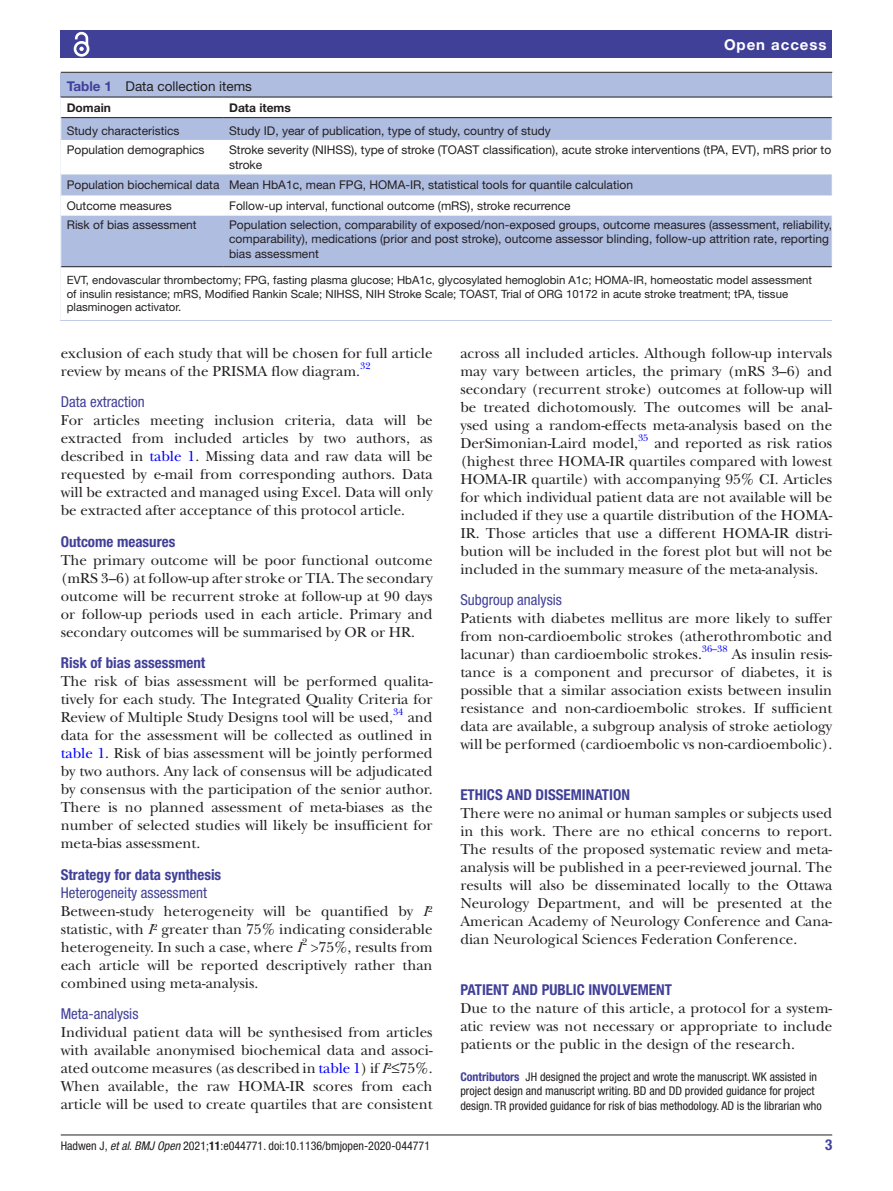
<style>
.page{position:relative;width:893px;height:1191px;background:#fff}
.page>*{position:absolute;margin:0;border:0;box-sizing:border-box;transform-origin:0 0}
.t1{font:15px/18px "New Baskerville";color:#231f20;text-align:justify}
.t2{font:700 condensed 15px "Helvetica Neue LT Std";color:#414099}
.t3{font:condensed 15px "Helvetica Neue LT Std";color:#414099}
.t4{font:700 15px "Helvetica Neue LT Std";letter-spacing:.065em;color:#fff}
.t5{font:13.5px "Helvetica Neue LT Std";color:#231f20}
.t6{font:12px/14.4px "Helvetica Neue LT Std";color:#231f20}
.t7{font:condensed 12px/14.4px "Helvetica Neue LT Std";color:#231f20}
.t8{font:700 12px "Helvetica Neue LT Std";color:#231f20}
.t9{font:11.4px/13.6px "Helvetica Neue LT Std";color:#231f20}
.t10{font:9.9px "New Baskerville";color:#00f}
.t11{font:9.9px "New Baskerville";color:#231f20}
.s1{font-weight:700;color:#414099}
.s2{color:#00f}
.s3{font-style:italic}
.s4{font-weight:700}
</style>
<div class="page">
<hr style="left:61px;top:1134px;width:771px;height:1px;background:#231f20">
<div style="left:61px;top:31px;width:771px;height:27px;background:#414099"></div>
<svg style="left:73px;top:31px;width:17px;height:26px"></svg>
<div style="left:61px;top:73px;width:771px;height:247px;background:#afbde1"></div>
<hr style="left:61px;top:72px;width:771px;height:1px;background:#231f20">
<div style="left:61px;top:98px;width:771px;height:222px;background:#fff"></div>
<svg style="left:61px;top:118px;width:771px;height:148px"></svg>
<hr style="left:61px;top:97px;width:162px;height:1px;background:#231f20">
<hr style="left:61px;top:117px;width:162px;height:1px;background:#231f20">
<hr style="left:223px;top:97px;width:609px;height:1px;background:#231f20">
<hr style="left:223px;top:117px;width:609px;height:1px;background:#231f20">
<hr style="left:61px;top:266px;width:162px;height:1px;background:#231f20">
<hr style="left:223px;top:266px;width:609px;height:1px;background:#231f20">
<svg style="left:60px;top:97px;width:1px;height:43px"></svg>
<svg style="left:60px;top:175px;width:1px;height:41px"></svg>
<hr style="left:67px;top:310px;width:765px;height:2px;background:#fff">
<p class="t4" style="left:724px;top:35px;width:104px">Open access</p>
<p class="t5" style="left:67px;top:78px;width:187px"><span class="s1">Table 1</span> Data collection items</p>
<p class="t8" style="left:67px;top:100px;width:46px">Domain</p>
<p class="t8" style="left:229px;top:100px;width:63px">Data items</p>
<p class="t6" style="left:67px;top:124px;width:114px">Study characteristics</p>
<p class="t6" style="left:229px;top:124px;width:323px">Study ID, year of publication, type of study, country of study</p>
<p class="t6" style="left:67px;top:143px;width:139px">Population demographics</p>
<p class="t6" style="left:229px;top:143px;width:604px">Stroke severity (NIHSS), type of stroke (TOAST classification), acute stroke interventions (tPA, EVT), mRS prior to stroke</p>
<p class="t6" style="left:67px;top:174px;width:568px;line-height:20.5px">Population biochemical data Mean HbA1c, mean FPG, HOMA-IR, statistical tools for quantile calculation<br>Outcome measures</p>
<p class="t6" style="left:229px;top:198px;width:343px">Follow-up interval, functional outcome (mRS), stroke recurrence</p>
<p class="t6" style="left:67px;top:217px;width:131px">Risk of bias assessment</p>
<p class="t6" style="left:229px;top:217px;width:604px">Population selection, comparability of exposed/non-exposed groups, outcome measures (assessment, reliability, comparability), medications (prior and post stroke), outcome assessor blinding, follow-up attrition rate, reporting bias assessment</p>
<p class="t9" style="left:67px;top:273px;width:747px">EVT, endovascular thrombectomy; FPG, fasting plasma glucose; HbA1c, glycosylated hemoglobin A1c; HOMA-IR, homeostatic model assessment of insulin resistance; mRS, Modified Rankin Scale; NIHSS, NIH Stroke Scale; TOAST, Trial of ORG 10172 in acute stroke treatment; tPA, tissue plasminogen activator.</p>
<p class="t1" style="left:61px;top:344px;width:373px">exclusion of each study that will be chosen for full article review by means of the PRISMA flow diagram.</p>
<p class="t10" style="left:360px;top:360px;width:12px">32</p>
<p class="t3" style="left:61px;top:393px;width:85px">Data extraction</p>
<p class="t1" style="left:61px;top:411px;width:373px">For articles meeting inclusion criteria, data will be extracted from included articles by two authors, as described in <span class="s2">table 1</span>. Missing data and raw data will be requested by e-mail from corresponding authors. Data will be extracted and managed using Excel. Data will only be extracted after acceptance of this protocol article.</p>
<p class="t2" style="left:61px;top:532px;width:116px">Outcome measures</p>
<p class="t1" style="left:61px;top:551px;width:373px">The primary outcome will be poor functional outcome (mRS 3–6) at follow-up after stroke or TIA. The secondary outcome will be recurrent stroke at follow-up at 90 days or follow-up periods used in each article. Primary and secondary outcomes will be summarised by OR or HR.</p>
<p class="t2" style="left:61px;top:654px;width:146px">Risk of bias assessment</p>
<p class="t1" style="left:61px;top:672px;width:373px">The risk of bias assessment will be performed qualita&shy;tively for each study. The Integrated Quality Criteria for Review of Multiple Study Designs tool will be used,</p>
<p class="t10" style="left:393px;top:706px;width:12px">34</p>
<p class="t1" style="left:61px;top:708px;width:373px;text-indent:347px">and data for the assessment will be collected as outlined in <span class="s2">table 1</span>. Risk of bias assessment will be jointly performed by two authors. Any lack of consensus will be adjudicated by consensus with the participation of the senior author.<br>There is no planned assessment of meta-biases as the number of selected studies will likely be insufficient for meta-bias assessment.</p>
<p class="t2" style="left:61px;top:865px;width:162px">Strategy for data synthesis</p>
<p class="t3" style="left:61px;top:883px;width:148px">Heterogeneity assessment</p>
<p class="t1" style="left:61px;top:902px;width:373px">Between-study heterogeneity will be quantified by <span class="s3">I</span>² statistic, with <span class="s3">I</span>² greater than 75% indicating considerable heterogeneity. In such a case, where <span class="s3">I</span></p>
<p class="t11" style="left:302px;top:936px;width:7px">2</p>
<p class="t1" style="left:61px;top:938px;width:373px;text-indent:250px">&gt;75%, results from each article will be reported descriptively rather than combined using meta-analysis.</p>
<p class="t3" style="left:61px;top:1005px;width:79px">Meta-analysis</p>
<p class="t1" style="left:61px;top:1023px;width:373px">Individual patient data will be synthesised from articles with available anonymised biochemical data and associ&shy;ated outcome measures (as described in <span class="s2">table 1</span>) if <span class="s3">I</span>²≤75%.<br>When available, the raw HOMA-IR scores from each article will be used to create quartiles that are consistent</p>
<p class="t1" style="left:460px;top:344px;width:373px">across all included articles. Although follow-up intervals may vary between articles, the primary (mRS 3–6) and secondary (recurrent stroke) outcomes at follow-up will be treated dichotomously. The outcomes will be anal&shy;ysed using a random-effects meta-analysis based on the DerSimonian-Laird model,</p>
<p class="t10" style="left:638px;top:432px;width:12px">35</p>
<p class="t1" style="left:460px;top:434px;width:373px;text-indent:194px">and reported as risk ratios (highest three HOMA-IR quartiles compared with lowest HOMA-IR quartile) with accompanying 95% CI. Articles for which individual patient data are not available will be included if they use a quartile distribution of the HOMA-IR. Those articles that use a different HOMA-IR distri&shy;bution will be included in the forest plot but will not be included in the summary measure of the meta-analysis.</p>
<p class="t3" style="left:460px;top:591px;width:103px">Subgroup analysis</p>
<p class="t1" style="left:460px;top:609px;width:373px">Patients with diabetes mellitus are more likely to suffer from non-cardioembolic strokes (atherothrombotic and lacunar) than cardioembolic strokes.</p>
<p class="t10" style="left:702px;top:643px;width:27px">36–38</p>
<p class="t1" style="left:460px;top:645px;width:373px;text-indent:271px">As insulin resis&shy;tance is a component and precursor of diabetes, it is possible that a similar association exists between insulin resistance and non-cardioembolic strokes. If sufficient data are available, a subgroup analysis of stroke aetiology will be performed (cardioembolic vs non-cardioembolic).</p>
<p class="t2" style="left:460px;top:785px;width:171px">ETHICS AND DISSEMINATION</p>
<p class="t1" style="left:460px;top:804px;width:373px">There were no animal or human samples or subjects used in this work. There are no ethical concerns to report.<br>The results of the proposed systematic review and meta&shy;analysis will be published in a peer-reviewed journal. The results will also be disseminated locally to the Ottawa Neurology Department, and will be presented at the American Academy of Neurology Conference and Cana&shy;dian Neurological Sciences Federation Conference.</p>
<p class="t2" style="left:460px;top:980px;width:213px">PATIENT AND PUBLIC INVOLVEMENT</p>
<p class="t1" style="left:460px;top:998px;width:373px">Due to the nature of this article, a protocol for a system&shy;atic review was not necessary or appropriate to include patients or the public in the design of the research.</p>
<p class="t7" style="left:460px;top:1069px;width:363px"><span class="s1">Contributors</span> JH designed the project and wrote the manuscript. WK assisted in project design and manuscript writing. BD and DD provided guidance for project design. TR provided guidance for risk of bias methodology. AD is the librarian who</p>
<p class="t7" style="left:61px;top:1138px;width:371px">Hadwen J, <span class="s3">et al</span>. <span class="s3">BMJ Open</span> 2021;<span class="s4">11</span>:e044771. doi:10.1136/bmjopen-2020-044771</p>
<p class="t2" style="left:825px;top:1135px;width:9px">3</p>
</div>
